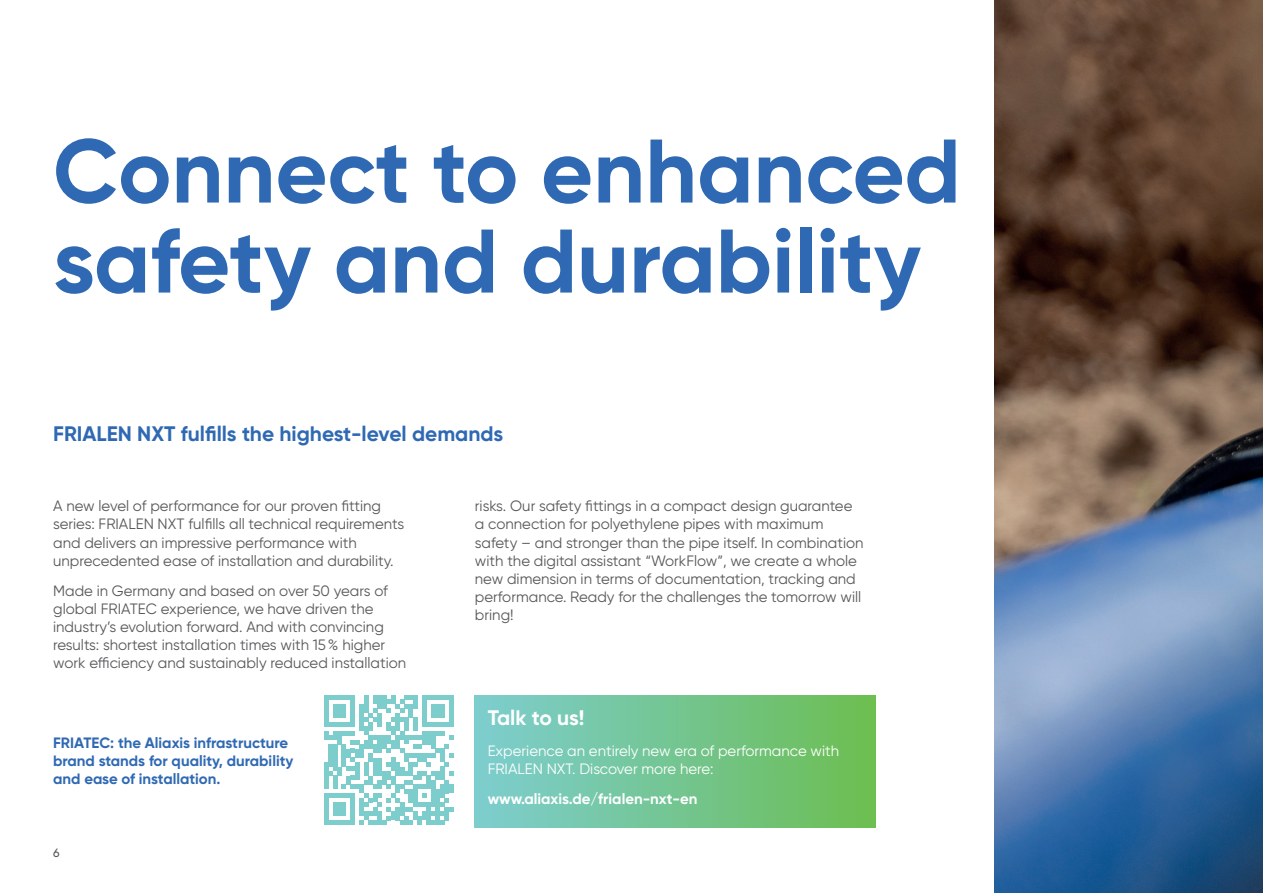
<style>
.page{position:relative;width:1263px;height:893px;background:#fff}
.page>*{position:absolute;margin:0;border:0;box-sizing:border-box;transform-origin:0 0}
._60pt_headline{font:700 90px/90px "Gilroy";color:#2f69b3}
._14pt_subheading{font:700 21px "Gilroy";color:#2f69b3}
.body_txt{font:700 21px "Gilroy";letter-spacing:-.005em;color:#fff}
.body_txt-2{font:15px/18px "Gilroy";color:#57585a}
.t1{font:700 15px/18px "Gilroy";color:#2f69b3}
.body_txt-3{font:15px/18px "Gilroy";color:#fff}
.body_txt-4{font:700 15px "Gilroy";color:#fff}
.t2{font:500 12px "Gilroy";color:#57585a}
</style>
<div class="page">
<div style="left:475px;top:695px;width:400px;height:132px;background:linear-gradient(to right,#7ccdd0,#6cbe51)"></div>
<svg style="left:324px;top:695px;width:129px;height:130px"></svg>
<img style="left:994px;top:0;width:269px;height:893px">
<p class="_60pt_headline" style="left:53px;top:125px;width:909px">Connect to enhanced safety and durability</p>
<p class="_14pt_subheading" style="left:53px;top:420px;width:452px">FRIALEN NXT fulfills the highest-level demands</p>
<p class="body_txt-2" style="left:53px;top:497px;width:352px">A new level of performance for our proven fitting series: FRIALEN NXT fulfills all technical requirements and delivers an impressive performance with unprecedented ease of installation and durability.</p>
<p class="body_txt-2" style="left:53px;top:582px;width:355px">Made in Germany and based on over 50 years of global FRIATEC experience, we have driven the industry’s evolution forward. And with convincing results: shortest installation times with 15% higher work efficiency and sustainably reduced installation</p>
<p class="t1" style="left:53px;top:734px;width:242px">FRIATEC: the Aliaxis infrastructure brand stands for quality, durability and ease of installation.</p>
<p class="t2" style="left:53px;top:845px;width:8px">6</p>
<p class="body_txt-2" style="left:475px;top:497px;width:390px">risks. Our safety fittings in a compact design guarantee a connection for polyethylene pipes with maximum safety – and stronger than the pipe itself. In combination with the digital assistant “WorkFlow”, we create a whole new dimension in terms of documentation, tracking and performance. Ready for the challenges the tomorrow will bring!</p>
<p class="body_txt" style="left:488px;top:704px;width:98px">Talk to us!</p>
<p class="body_txt-3" style="left:488px;top:741px;width:353px">Experience an entirely new era of performance with<br>FRIALEN NXT. Discover more here:</p>
<p class="body_txt-4" style="left:488px;top:790px;width:211px">www.aliaxis.de/frialen-nxt-en</p>
</div>
